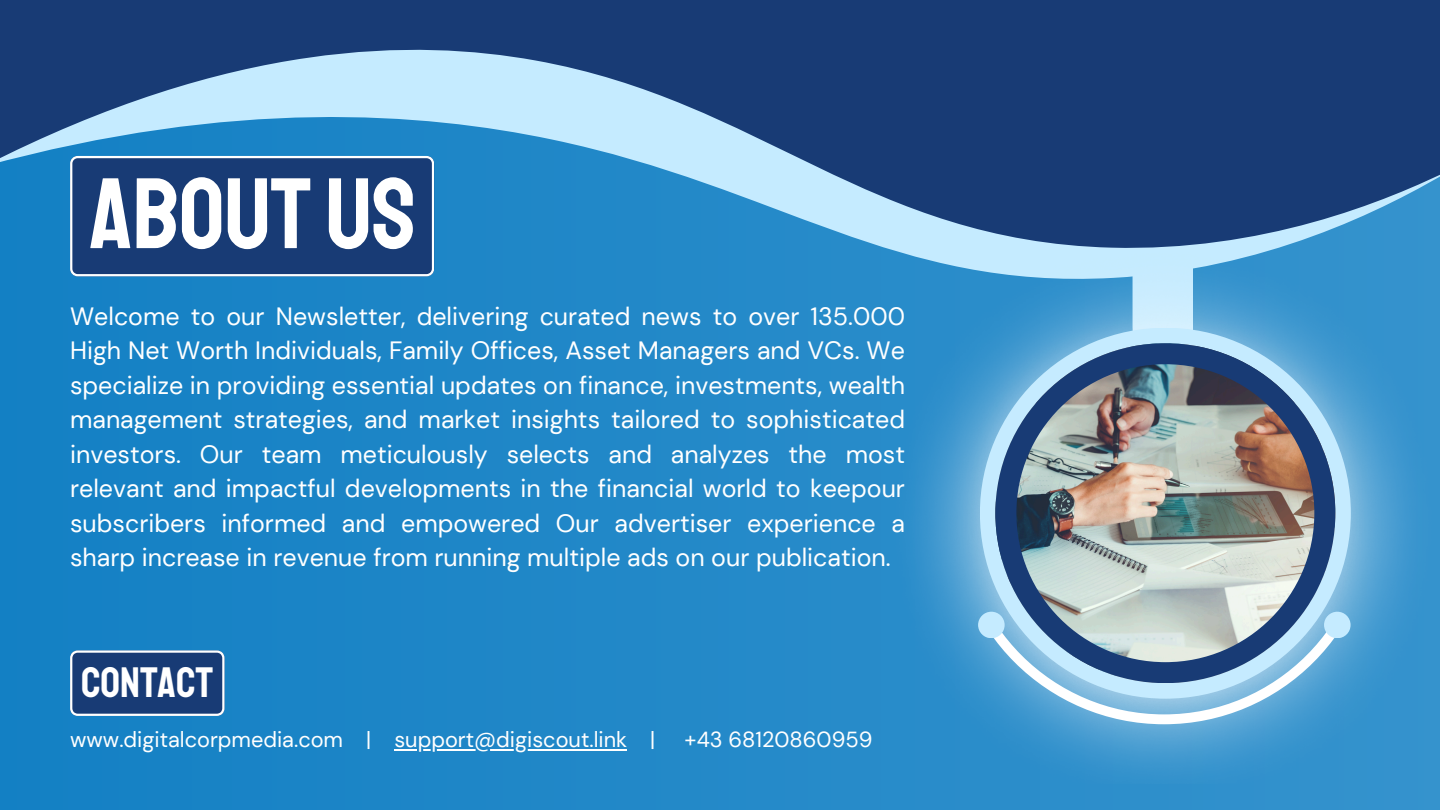
<style>
.page{position:relative;width:1440px;height:810px;background:#1e86c7}
.page>*{position:absolute;margin:0;border:0;box-sizing:border-box;transform-origin:0 0}
.t1{font:100.3px "Staatliches";color:#fff}
.t2{font:43.2px "Staatliches";color:#fff}
.t3{font:25px/34.5px "DM Sans";color:#fff;text-align:justify}
.t4{font:21.8px "DM Sans";color:#fff}
</style>
<div class="page">
<svg style="left:0;top:0;width:1440px;height:252px;fill:#183b75"></svg>
<img style="left:888px;top:243px;width:552px;height:540px">
<img style="left:957px;top:304px;width:416px;height:321px">
<div style="left:980px;top:328px;width:371px;height:371px;background:#c5ebff;border-radius:50%"></div>
<img style="left:995px;top:343px;width:340px;height:282px">
<svg style="left:953px;top:625px;width:420px;height:99px;background:#7aaed1"></svg>
<div style="left:1324px;top:612px;width:27px;height:26px;background:#c5ebff;border-radius:50%"></div>
<div style="left:978px;top:612px;width:27px;height:26px;background:#c5ebff;border-radius:50%"></div>
<hr style="left:394px;top:749px;width:233px;height:2px;background:#fff">
<div style="left:70px;top:156px;width:364px;height:120px;background:#183b75"></div>
<svg style="left:70px;top:650px;width:155px;height:66px;background:#2d4d82"></svg>
<p class="t1" style="left:90px;top:153px;width:328px">ABOUT US</p>
<h1 class="t3" style="left:70px;top:299px;width:836px">Welcome to our Newsletter, delivering curated news to over 135.000<br>High Net Worth Individuals, Family Offices, Asset Managers and VCs. We specialize in providing essential updates on finance, investments, wealth management strategies, and market insights tailored to sophisticated investors. Our team meticulously selects and analyzes the most relevant and impactful developments in the financial world to keepour subscribers informed and empowered Our advertiser experience a sharp increase in revenue from running multiple ads on our publication.</h1>
<p class="t2" style="left:81px;top:656px;width:133px">CONTACT</p>
<p class="t4" style="left:70px;top:725px;width:303px">www.digitalcorpmedia.com |</p>
<p class="t4" style="left:394px;top:725px;width:262px">support@digiscout.link |</p>
<p class="t4" style="left:684px;top:725px;width:190px">+43 68120860959</p>
</div>
